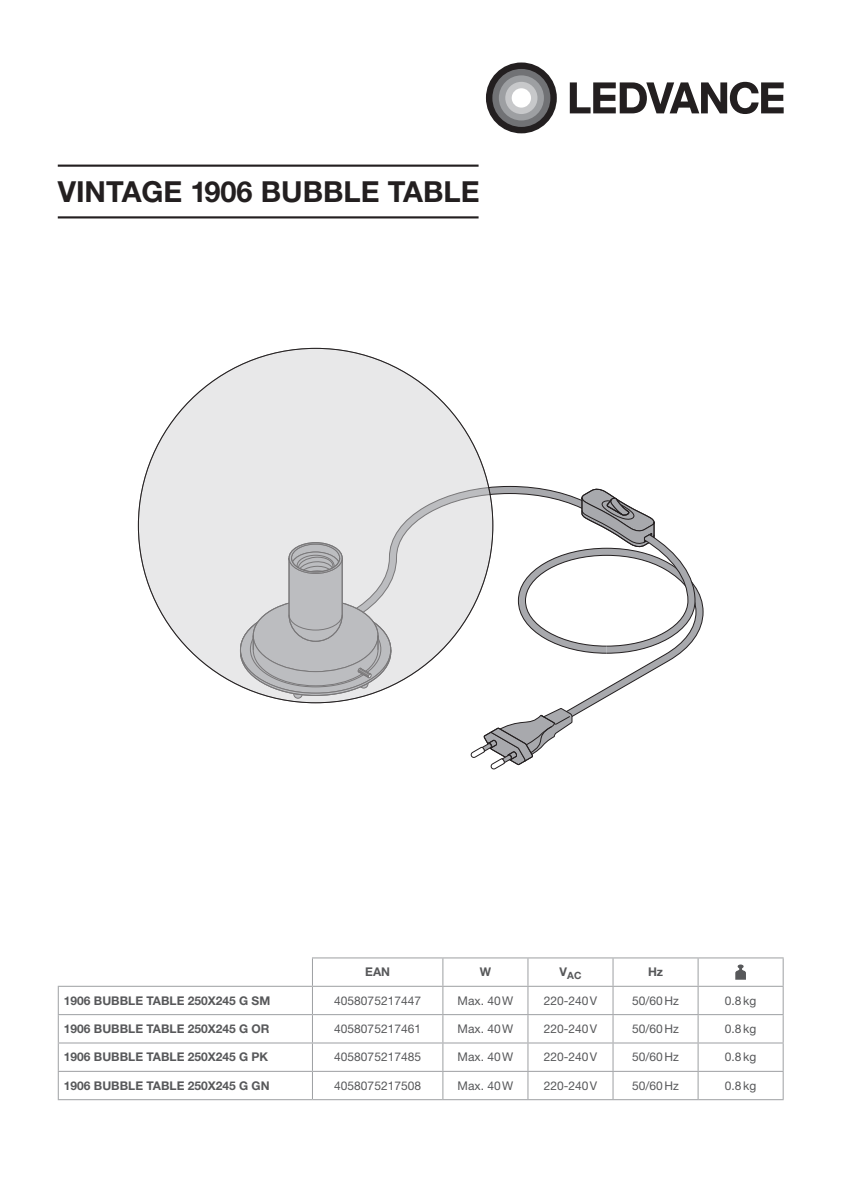
<style>
.page{position:relative;width:843px;height:1201px;background:#fff}
.page>*{position:absolute;margin:0;border:0;box-sizing:border-box;transform-origin:0 0}
.t1{font:700 29px "Helvetica Neue LT Pro";color:#231f20}
.t2{font:12px "Helvetica Neue LT Pro";color:#57585a}
.t3{font:700 12px "Helvetica Neue LT Pro";color:#57585a}
.t4{font:700 10px "Helvetica Neue LT Pro";color:#57585a}
</style>
<div class="page">
<svg style="left:570px;top:82px;width:213px;height:32px"></svg>
<div style="left:486px;top:62px;width:71px;height:71px;background:#231f20;border-radius:50%"></div>
<div style="left:492px;top:69px;width:58px;height:58px;background:#717275;border-radius:50%"></div>
<div style="left:499px;top:75px;width:45px;height:45px;background:#9d9fa2;border-radius:50%"></div>
<div style="left:505px;top:82px;width:32px;height:32px;background:#c7c8ca;border-radius:50%"></div>
<div style="left:512px;top:88px;width:19px;height:20px;background:#fff;border-radius:50%"></div>
<svg style="left:240px;top:485px;width:464px;height:285px"></svg>
<svg style="left:138px;top:348px;width:355px;height:355px;background:#dddddf"></svg>
<hr style="left:58px;top:165px;width:420px;height:2px;background:#231f20">
<hr style="left:58px;top:216px;width:420px;height:2px;background:#231f20">
<hr style="left:312px;top:986px;width:131px;height:1px;background:#9d9fa2">
<hr style="left:698px;top:986px;width:85px;height:1px;background:#9d9fa2">
<hr style="left:312px;top:1014px;width:131px;height:1px;background:#9d9fa2">
<hr style="left:698px;top:1014px;width:85px;height:1px;background:#9d9fa2">
<hr style="left:312px;top:1042px;width:131px;height:1px;background:#9d9fa2">
<hr style="left:698px;top:1042px;width:85px;height:1px;background:#9d9fa2">
<hr style="left:312px;top:1071px;width:131px;height:1px;background:#9d9fa2">
<hr style="left:698px;top:1071px;width:85px;height:1px;background:#9d9fa2">
<hr style="left:312px;top:1099px;width:131px;height:1px;background:#9d9fa2">
<hr style="left:698px;top:1099px;width:85px;height:1px;background:#9d9fa2">
<hr style="left:312px;top:957px;width:131px;height:1px;background:#9d9fa2">
<svg style="left:312px;top:958px;width:1px;height:141px"></svg>
<hr style="left:443px;top:957px;width:85px;height:1px;background:#9d9fa2">
<svg style="left:442px;top:958px;width:1px;height:141px"></svg>
<hr style="left:528px;top:957px;width:85px;height:1px;background:#9d9fa2">
<svg style="left:527px;top:958px;width:1px;height:141px"></svg>
<hr style="left:613px;top:957px;width:85px;height:1px;background:#9d9fa2">
<svg style="left:612px;top:958px;width:1px;height:141px"></svg>
<hr style="left:698px;top:957px;width:85px;height:1px;background:#9d9fa2">
<svg style="left:697px;top:958px;width:1px;height:141px"></svg>
<hr style="left:58px;top:986px;width:254px;height:1px;background:#9d9fa2">
<hr style="left:443px;top:986px;width:85px;height:1px;background:#9d9fa2">
<hr style="left:528px;top:986px;width:85px;height:1px;background:#9d9fa2">
<hr style="left:613px;top:986px;width:85px;height:1px;background:#9d9fa2">
<hr style="left:58px;top:1014px;width:254px;height:1px;background:#9d9fa2">
<hr style="left:443px;top:1014px;width:85px;height:1px;background:#9d9fa2">
<hr style="left:528px;top:1014px;width:85px;height:1px;background:#9d9fa2">
<hr style="left:613px;top:1014px;width:85px;height:1px;background:#9d9fa2">
<hr style="left:58px;top:1042px;width:254px;height:1px;background:#9d9fa2">
<hr style="left:443px;top:1042px;width:85px;height:1px;background:#9d9fa2">
<hr style="left:528px;top:1042px;width:85px;height:1px;background:#9d9fa2">
<hr style="left:613px;top:1042px;width:85px;height:1px;background:#9d9fa2">
<hr style="left:58px;top:1071px;width:254px;height:1px;background:#9d9fa2">
<svg style="left:58px;top:987px;width:1px;height:112px"></svg>
<hr style="left:443px;top:1071px;width:85px;height:1px;background:#9d9fa2">
<hr style="left:528px;top:1071px;width:85px;height:1px;background:#9d9fa2">
<hr style="left:613px;top:1071px;width:85px;height:1px;background:#9d9fa2">
<svg style="left:782px;top:958px;width:1px;height:141px"></svg>
<hr style="left:58px;top:1099px;width:254px;height:1px;background:#9d9fa2">
<hr style="left:443px;top:1099px;width:85px;height:1px;background:#9d9fa2">
<hr style="left:528px;top:1099px;width:85px;height:1px;background:#9d9fa2">
<hr style="left:613px;top:1099px;width:85px;height:1px;background:#9d9fa2">
<svg style="left:735px;top:964px;width:11px;height:16px"></svg>
<h1 class="t1" style="left:58px;top:173px;width:423px">VINTAGE 1906 BUBBLE TABLE</h1>
<p class="t3" style="left:365px;top:964px;width:26px">EAN</p>
<p class="t3" style="left:480px;top:964px;width:13px">W</p>
<p class="t4" style="left:559px;top:969px;width:23px"><sup>V</sup>AC</p>
<p class="t3" style="left:648px;top:964px;width:17px">Hz</p>
<p class="t3" style="left:64px;top:993px;width:208px">1906 BUBBLE TABLE 250X245 G SM</p>
<p class="t2" style="left:334px;top:993px;width:88px">4058075217447</p>
<p class="t2" style="left:457px;top:993px;width:57px">Max. 40W</p>
<p class="t2" style="left:544px;top:993px;width:55px">220-240V</p>
<p class="t2" style="left:632px;top:993px;width:48px">50/60Hz</p>
<p class="t2" style="left:725px;top:993px;width:33px">0.8kg</p>
<p class="t3" style="left:64px;top:1021px;width:207px">1906 BUBBLE TABLE 250X245 G OR</p>
<p class="t2" style="left:334px;top:1021px;width:88px">4058075217461</p>
<p class="t2" style="left:457px;top:1021px;width:57px">Max. 40W</p>
<p class="t2" style="left:544px;top:1021px;width:55px">220-240V</p>
<p class="t2" style="left:632px;top:1021px;width:48px">50/60Hz</p>
<p class="t2" style="left:725px;top:1021px;width:33px">0.8kg</p>
<p class="t3" style="left:64px;top:1050px;width:206px">1906 BUBBLE TABLE 250X245 G PK</p>
<p class="t2" style="left:334px;top:1050px;width:88px">4058075217485</p>
<p class="t2" style="left:457px;top:1050px;width:57px">Max. 40W</p>
<p class="t2" style="left:544px;top:1050px;width:55px">220-240V</p>
<p class="t2" style="left:632px;top:1050px;width:48px">50/60Hz</p>
<p class="t2" style="left:725px;top:1050px;width:33px">0.8kg</p>
<p class="t3" style="left:64px;top:1078px;width:207px">1906 BUBBLE TABLE 250X245 G GN</p>
<p class="t2" style="left:334px;top:1078px;width:88px">4058075217508</p>
<p class="t2" style="left:457px;top:1078px;width:57px">Max. 40W</p>
<p class="t2" style="left:544px;top:1078px;width:55px">220-240V</p>
<p class="t2" style="left:632px;top:1078px;width:48px">50/60Hz</p>
<p class="t2" style="left:725px;top:1078px;width:33px">0.8kg</p>
</div>
